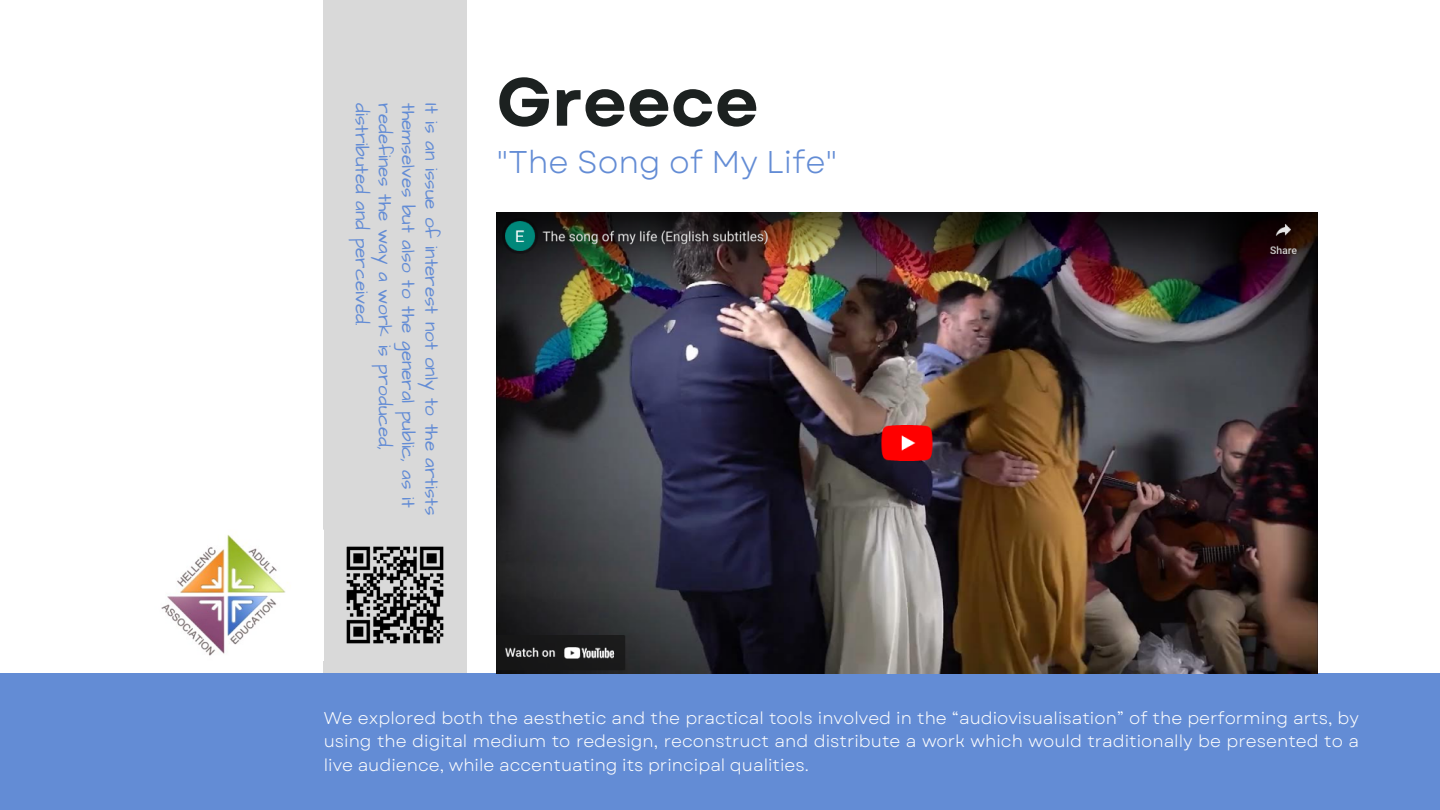
<style>
.page{position:relative;width:1440px;height:810px;background:#fff}
.page>*{position:absolute;margin:0;border:0;box-sizing:border-box;transform-origin:0 0}
.t1{font:700 67.7px "Garet";color:#1c2120}
.t2{font:31.4px "Garet";color:#638cd5}
.t3{font:18.9px/23.2px "Architects Daughter";color:#638cd5}
.t4{font:17px/23.2px "Garet";color:#fefefe;text-align:justify}
</style>
<div class="page">
<div style="left:324px;top:0;width:143px;height:810px;background:#d9d9d9"></div>
<div style="left:0;top:673px;width:1440px;height:137px;background:#638cd5"></div>
<img style="left:161px;top:535px;width:127px;height:121px">
<img style="left:496px;top:212px;width:821px;height:461px">
<img style="left:346px;top:546px;width:98px;height:98px">
<p class="t3" style="left:419px;top:103px;width:406px;rotate:90deg">themselves but also to the general public, as it redefines the way a work is produced, distributed and perceived.</p>
<p class="t3" style="left:443px;top:103px;width:414px;rotate:90deg">It is an issue of interest not only to the artists</p>
<p class="t1" style="left:496px;top:53px;width:264px">Greece</p>
<p class="t2" style="left:496px;top:140px;width:343px">"The Song of My Life"</p>
<p class="t4" style="left:324px;top:707px;width:1037px">We explored both the aesthetic and the practical tools involved in the “audiovisualisation” of the performing arts, by using the digital medium to redesign, reconstruct and distribute a work which would traditionally be presented to a live audience, while accentuating its principal qualities.</p>
</div>
